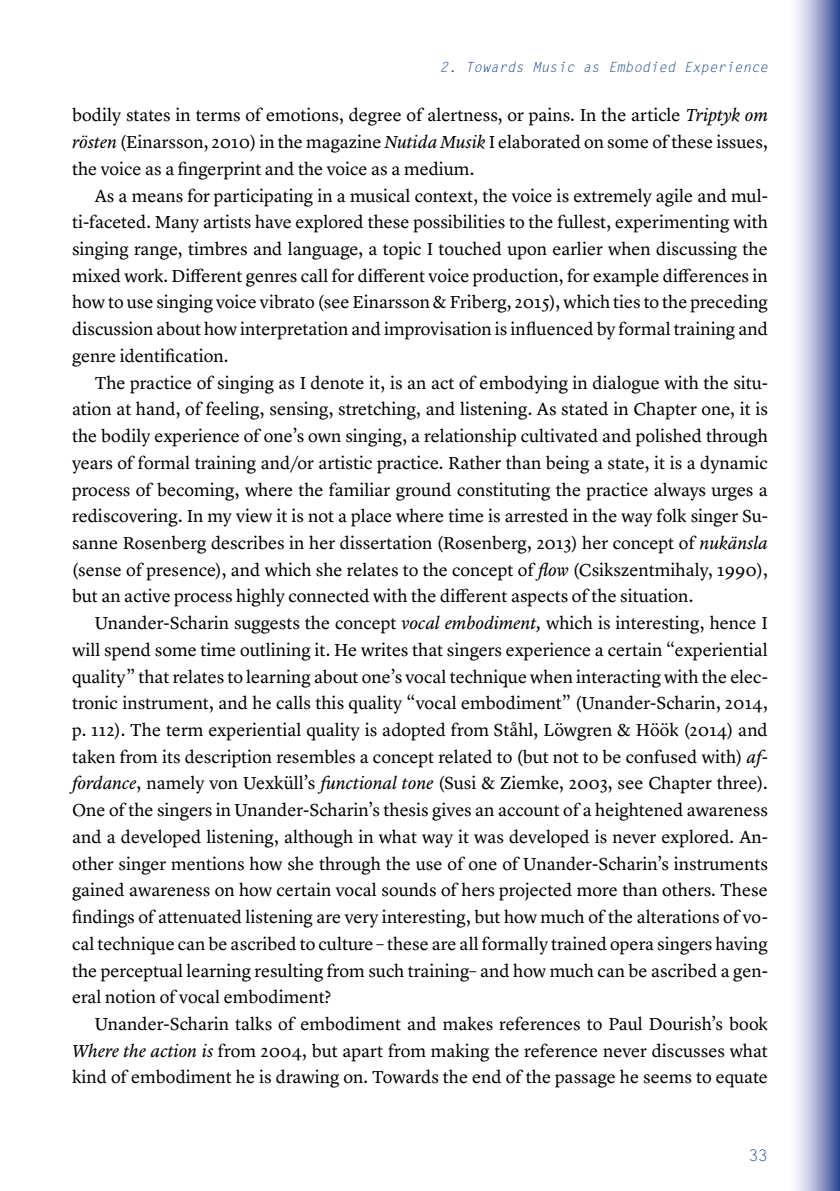
<style>
.page{position:relative;width:840px;height:1191px;background:#fff}
.page>*{position:absolute;margin:0;border:0;box-sizing:border-box;transform-origin:0 0}
.t1{font:18px/26.8px "Lyon Text";color:#000;text-align:justify}
.t2{font:16px "Letter Gothic Std";color:#17428b}
.t3{font:italic 14px "Letter Gothic Std";color:#17428b}
.s1{font-style:italic}
</style>
<div class="page">
<svg style="left:795px;top:0;width:44px;height:1191px;background:#a1a8ce"></svg>
<p class="t3" style="left:439px;top:59px;width:329px">2. Towards Music as Embodied Experience</p>
<p class="t1" style="left:72px;top:101px;width:697px">bodily states in terms of emotions, degree of alertness, or pains. In the article <span class="s1">Triptyk om rösten</span> (Einarsson, 2010) in the magazine <span class="s1">Nutida Musik</span> I elaborated on some of these issues, the voice as a fingerprint and the voice as a medium.</p>
<p class="t1" style="left:72px;top:181px;width:697px;text-indent:23px">As a means for participating in a musical context, the voice is extremely agile and mul&shy;ti-faceted. Many artists have explored these possibilities to the fullest, experimenting with singing range, timbres and language, a topic I touched upon earlier when discussing the mixed work. Different genres call for different voice production, for example differences in how to use singing voice vibrato (see Einarsson &amp; Friberg, 2015), which ties to the preceding discussion about how interpretation and improvisation is influenced by formal training and genre identification.</p>
<p class="t1" style="left:72px;top:368px;width:697px;text-indent:23px">The practice of singing as I denote it, is an act of embodying in dialogue with the situ&shy;ation at hand, of feeling, sensing, stretching, and listening. As stated in Chapter one, it is the bodily experience of one’s own singing, a relationship cultivated and polished through years of formal training and/or artistic practice. Rather than being a state, it is a dynamic process of becoming, where the familiar ground constituting the practice always urges a rediscovering. In my view it is not a place where time is arrested in the way folk singer Su&shy;sanne Rosenberg describes in her dissertation (Rosenberg, 2013) her concept of <span class="s1">nukänsla </span>(sense of presence), and which she relates to the concept of <span class="s1">flow</span> (Csikszentmihaly, 1990), but an active process highly connected with the different aspects of the situation.</p>
<p class="t1" style="left:72px;top:608px;width:697px;text-indent:23px">Unander-Scharin suggests the concept <span class="s1">vocal embodiment,</span> which is interesting, hence I will spend some time outlining it. He writes that singers experience a certain “experiential quality” that relates to learning about one’s vocal technique when interacting with the elec&shy;tronic instrument, and he calls this quality “vocal embodiment” (Unander-Scharin, 2014, p. 112). The term experiential quality is adopted from Ståhl, Löwgren &amp; Höök (2014) and taken from its description resembles a concept related to (but not to be confused with) <span class="s1">af&shy;fordance</span>, namely von Uexküll’s <span class="s1">functional tone</span> (Susi &amp; Ziemke, 2003, see Chapter three).<br>One of the singers in Unander-Scharin’s thesis gives an account of a heightened awareness and a developed listening, although in what way it was developed is never explored. An&shy;other singer mentions how she through the use of one of Unander-Scharin’s instruments gained awareness on how certain vocal sounds of hers projected more than others. These findings of attenuated listening are very interesting, but how much of the alterations of vo&shy;cal technique can be ascribed to culture – these are all formally trained opera singers having the perceptual learning resulting from such training– and how much can be ascribed a gen&shy;eral notion of vocal embodiment?</p>
<p class="t1" style="left:72px;top:1009px;width:697px;text-indent:23px">Unander-Scharin talks of embodiment and makes references to Paul Dourish’s book <span class="s1">Where the action is</span> from 2004, but apart from making the reference never discusses what kind of embodiment he is drawing on. Towards the end of the passage he seems to equate</p>
<p class="t2" style="left:748px;top:1146px;width:21px">33</p>
</div>
